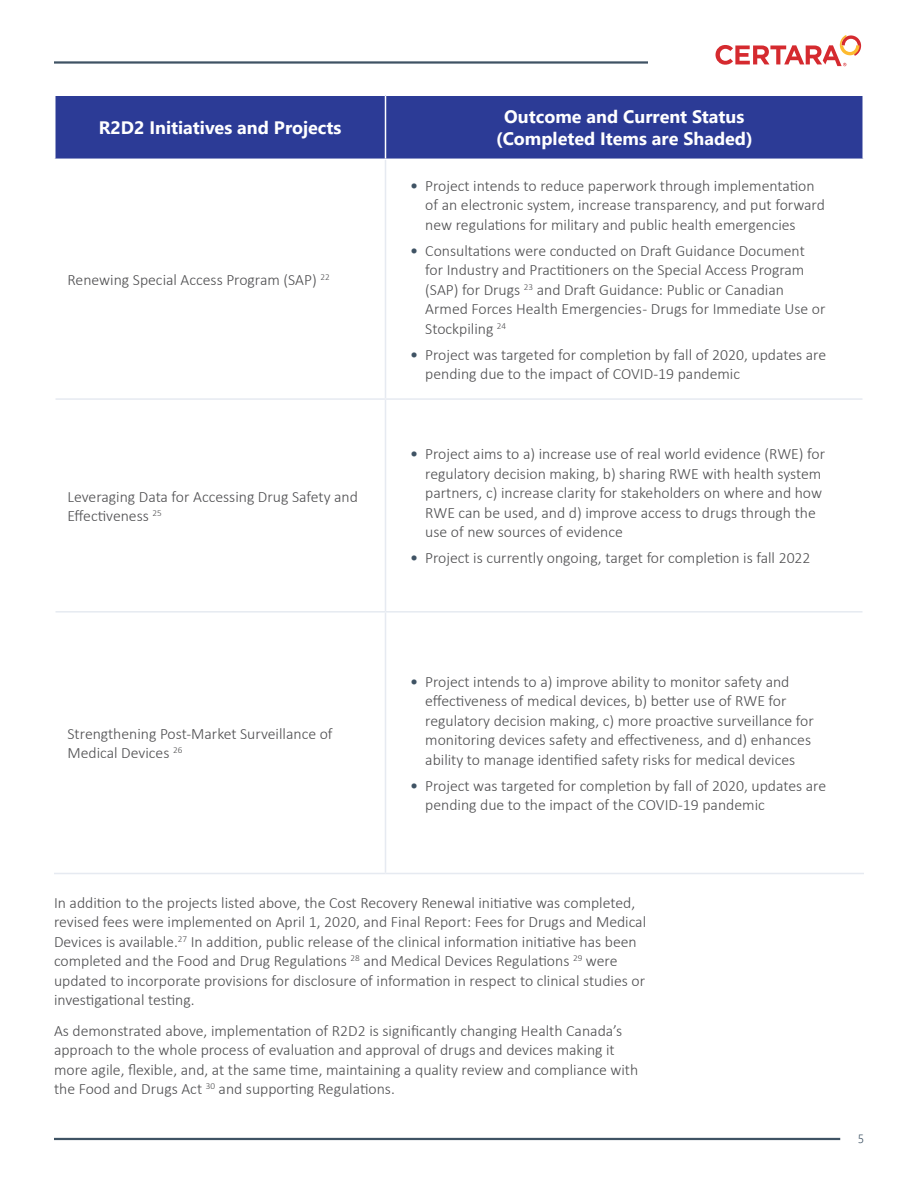
<style>
.page{position:relative;width:918px;height:1188px;background:#fff}
.page>*{position:absolute;margin:0;border:0;box-sizing:border-box;transform-origin:0 0}
.t1{font:700 18px/22.5px "Segoe UI";color:#fff;text-align:center}
.t2{font:300 15.75px/19.5px "Calibri";color:#4d4d4f}
.t3{font:300 12px "Segoe UI";color:#3f5364}
.s1{font-weight:400;font-size:16.2px;color:#3f5364}
</style>
<div class="page">
<hr style="left:54px;top:1138px;width:786px;height:2px;background:#3f5364">
<svg style="left:716px;top:35px;width:145px;height:31px"></svg>
<hr style="left:54px;top:61px;width:594px;height:3px;background:#3f5364">
<div style="left:56px;top:96px;width:806px;height:63px;background:#2c3b96"></div>
<hr style="left:385px;top:96px;width:1px;height:63px;background:#fff">
<hr style="left:56px;top:611px;width:330px;height:2px;background:#e6eaf1">
<hr style="left:386px;top:611px;width:476px;height:2px;background:#e6eaf1">
<hr style="left:54px;top:873px;width:332px;height:1px;background:#e6eaf1">
<hr style="left:386px;top:873px;width:478px;height:1px;background:#e6eaf1">
<hr style="left:385px;top:160px;width:1px;height:238px;background:#e6eaf1">
<hr style="left:385px;top:400px;width:1px;height:211px;background:#e6eaf1">
<hr style="left:385px;top:613px;width:1px;height:260px;background:#e6eaf1">
<hr style="left:56px;top:398px;width:330px;height:2px;background:#e6eaf1">
<hr style="left:386px;top:398px;width:476px;height:2px;background:#e6eaf1">
<p class="t1" style="left:99px;top:115px;width:244px">R2D2 Initiatives and Projects</p>
<p class="t1" style="left:496px;top:104px;width:258px">Outcome and Current Status (Completed Items are Shaded)</p>
<p class="t2" style="left:68px;top:270px;width:264px">Renewing Special Access Program (SAP) <sup>22</sup></p>
<p class="t2" style="left:68px;top:486px;width:292px">Leveraging Data for Accessing Drug Safety and<br>Effectiveness <sup>25</sup></p>
<p class="t2" style="left:425px;top:176px;width:401px;text-indent:-15px"><span class="s1">•</span> Project intends to reduce paperwork through implementation of an electronic system, increase transparency, and put forward new regulations for military and public health emergencies</p>
<p class="t2" style="left:425px;top:241px;width:402px;text-indent:-15px"><span class="s1">•</span> Consultations were conducted on Draft Guidance Document for Industry and Practitioners on the Special Access Program (SAP) for Drugs <sup>23</sup> and Draft Guidance: Public or Canadian Armed Forces Health Emergencies - Drugs for Immediate Use or Stockpiling <sup>24</sup></p>
<p class="t2" style="left:425px;top:345px;width:402px;text-indent:-15px"><span class="s1">•</span> Project was targeted for completion by fall of 2020, updates are pending due to the impact of COVID-19 pandemic</p>
<p class="t2" style="left:425px;top:444px;width:401px;text-indent:-15px"><span class="s1">•</span> Project aims to a) increase use of real world evidence (RWE) for regulatory decision making, b) sharing RWE with health system partners, c) increase clarity for stakeholders on where and how RWE can be used, and d) improve access to drugs through the use of new sources of evidence</p>
<p class="t2" style="left:410px;top:548px;width:402px"><span class="s1">•</span> Project is currently ongoing, target for completion is fall 2022</p>
<p class="t2" style="left:68px;top:724px;width:267px">Strengthening Post-Market Surveillance of<br>Medical Devices <sup>26</sup></p>
<p class="t2" style="left:425px;top:672px;width:390px;text-indent:-15px"><span class="s1">•</span> Project intends to a) improve ability to monitor safety and effectiveness of medical devices, b) better use of RWE for regulatory decision making, c) more proactive surveillance for monitoring devices safety and effectiveness, and d) enhances ability to manage identified safety risks for medical devices</p>
<p class="t2" style="left:425px;top:776px;width:402px;text-indent:-15px"><span class="s1">•</span> Project was targeted for completion by fall of 2020, updates are pending due to the impact of the COVID-19 pandemic</p>
<p class="t2" style="left:54px;top:893px;width:594px">In addition to the projects listed above, the Cost Recovery Renewal initiative was completed, revised fees were implemented on April 1, 2020, and Final Report: Fees for Drugs and Medical Devices is available.<sup>27</sup> In addition, public release of the clinical information initiative has been completed and the Food and Drug Regulations <sup>28</sup> and Medical Devices Regulations <sup>29</sup> were updated to incorporate provisions for disclosure of information in respect to clinical studies or investigational testing.</p>
<p class="t2" style="left:54px;top:1021px;width:586px">As demonstrated above, implementation of R2D2 is significantly changing Health Canada’s approach to the whole process of evaluation and approval of drugs and devices making it more agile, flexible, and, at the same time, maintaining a quality review and compliance with the Food and Drugs Act <sup>30</sup> and supporting Regulations.</p>
<p class="t3" style="left:858px;top:1127px;width:8px">5</p>
</div>
